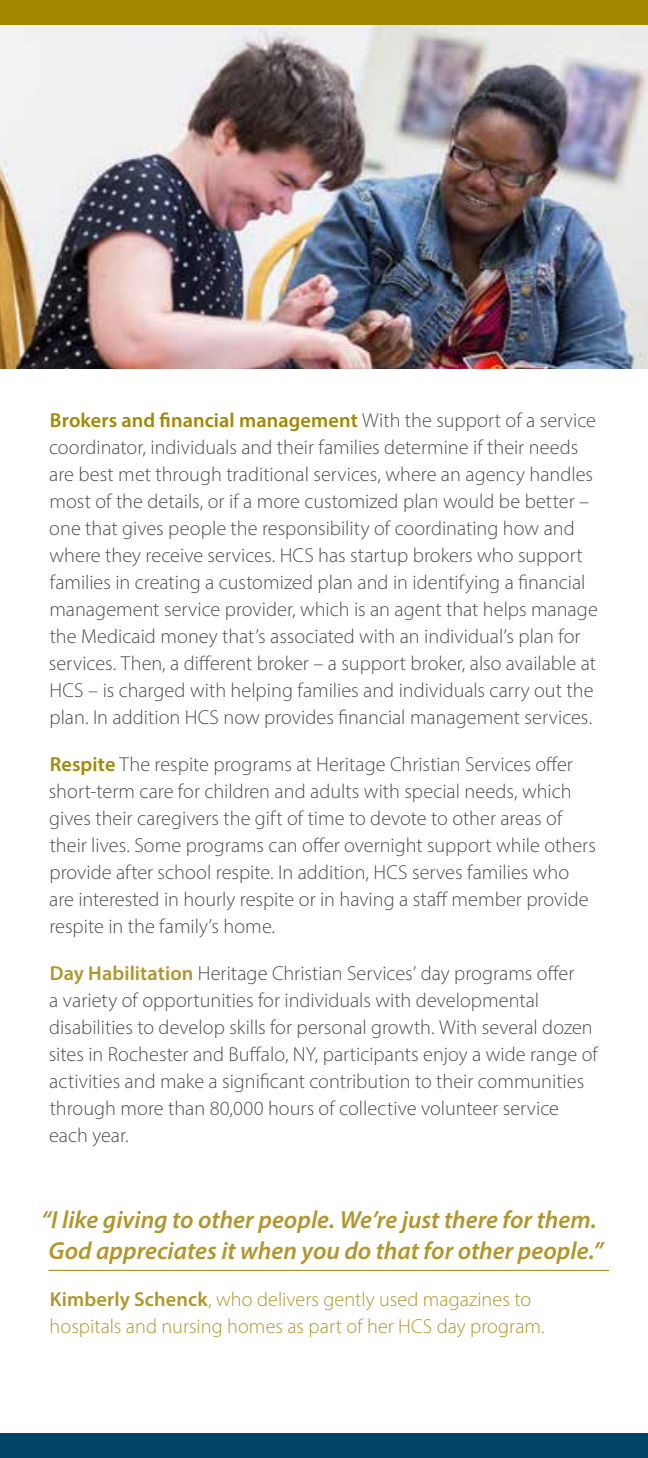
<style>
.page{position:relative;width:648px;height:1458px;background:#fff}
.page>*{position:absolute;margin:0;border:0;box-sizing:border-box;transform-origin:0 0}
.t1{font:italic 600 24.75px/31.5px "Myriad Pro";color:#b0962c;text-align:center}
.t2{font:300 20.25px/27px "Myriad Pro";color:#4d4d4f}
.t3{font:300 20.25px/27px "Myriad Pro";letter-spacing:.005em;color:#b0962c}
.s1{font-weight:600;color:#a28800}
.s2{font-weight:600;color:#b0962c}
.s3{font-weight:600}
</style>
<div class="page">
<img style="left:0;top:25px;width:648px;height:344px">
<div style="left:0;top:0;width:648px;height:25px;background:#a28800"></div>
<div style="left:0;top:1433px;width:648px;height:25px;background:#00446a"></div>
<hr style="left:49px;top:1270px;width:560px;height:1px;background:#a28800">
<p class="t2" style="left:49px;top:406px;width:550px"><span class="s1">Brokers and financial management</span> With the support of a service coordinator, individuals and their families determine if their needs are best met through traditional services, where an agency handles most of the details, or if a more customized plan would be better – one that gives people the responsibility of coordinating how and where they receive services. HCS has startup brokers who support families in creating a customized plan and in identifying a financial management service provider, which is an agent that helps manage the Medicaid money that’s associated with an individual’s plan for services. Then, a different broker – a support broker, also available at HCS – is charged with helping families and individuals carry out the plan. In addition HCS now provides financial management services.</p>
<p class="t2" style="left:49px;top:750px;width:549px"><span class="s1">Respite</span> The respite programs at Heritage Christian Services offer short-term care for children and adults with special needs, which gives their caregivers the gift of time to devote to other areas of their lives. Some programs can offer overnight support while others provide after school respite. In addition, HCS serves families who are interested in hourly respite or in having a staff member provide respite in the family’s home.</p>
<p class="t2" style="left:49px;top:960px;width:551px"><span class="s2">Day Habilitation</span> Heritage Christian Services’ day programs offer<br>a variety of opportunities for individuals with developmental disabilities to develop skills for personal growth. With several dozen sites in Rochester and Buffalo, NY, participants enjoy a wide range of activities and make a significant contribution to their communities through more than 80,000 hours of collective volunteer service each year.</p>
<p class="t1" style="left:41px;top:1203px;width:564px">“I like giving to other people. We’re just there for them.<br>God appreciates it when you do that for other people.”</p>
<p class="t3" style="left:50px;top:1286px;width:497px"><span class="s3">Kimberly Schenck</span>, who delivers gently used magazines to hospitals and nursing homes as part of her HCS day program.</p>
</div>
